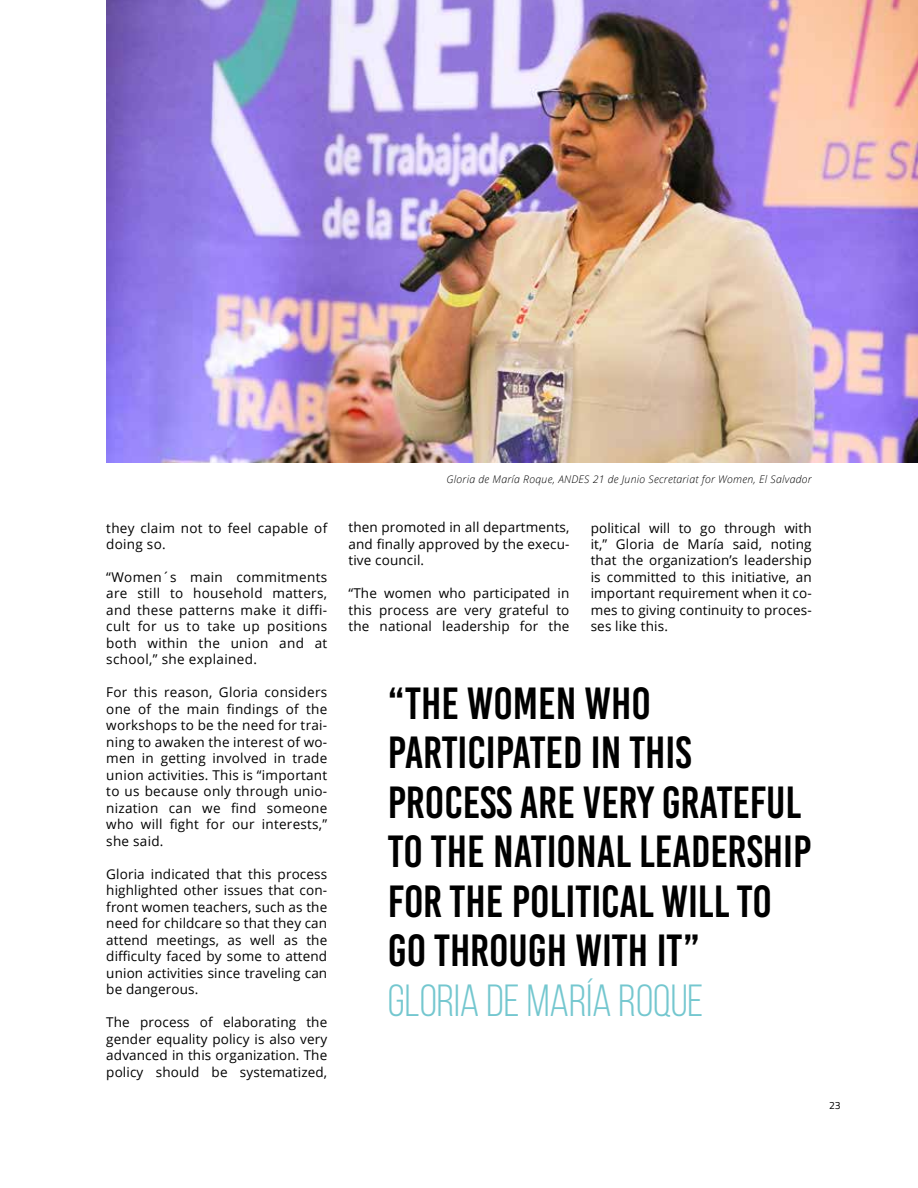
<style>
.page{position:relative;width:918px;height:1188px;background:#fff}
.page>*{position:absolute;margin:0;border:0;box-sizing:border-box;transform-origin:0 0}
.t1{font:45px/49.5px "Bebas Kai";color:#000}
.t2{font:45px "Bebas Neue";color:#74c7cf}
.t3{font:13.5px/16.5px "Open Sans";letter-spacing:.01em;color:#000;text-align:justify}
.t4{font:italic 300 10.5px "Open Sans";letter-spacing:.025em;color:#000}
.t5{font:10.5px "Titillium";color:#000}
</style>
<div class="page">
<img style="left:106px;top:0;width:812px;height:463px">
<p class="t3" style="left:106px;top:519px;width:222px">they claim not to feel capable of doing so.</p>
<p class="t3" style="left:106px;top:568px;width:222px">“Women´s main commitments are still to household matters, and these patterns make it diffi&shy;cult for us to take up positions both within the union and at school,” she explained.</p>
<p class="t3" style="left:106px;top:684px;width:223px">For this reason, Gloria considers one of the main findings of the workshops to be the need for trai&shy;ning to awaken the interest of wo&shy;men in getting involved in trade union activities. This is “important to us because only through unio&shy;nization can we find someone who will fight for our interests,” she said.</p>
<p class="t3" style="left:106px;top:865px;width:222px">Gloria indicated that this process highlighted other issues that con&shy;front women teachers, such as the need for childcare so that they can attend meetings, as well as the difficulty faced by some to attend union activities since traveling can be dangerous.</p>
<p class="t3" style="left:106px;top:1014px;width:222px">The process of elaborating the gender equality policy is also very advanced in this organization. The policy should be systematized,</p>
<p class="t4" style="left:447px;top:472px;width:367px">Gloria de María Roque, ANDES 21 de Junio Secretariat for Women, El Salvador</p>
<p class="t3" style="left:349px;top:519px;width:222px">then promoted in all departments, and finally approved by the execu&shy;tive council.</p>
<p class="t3" style="left:349px;top:585px;width:222px">“The women who participated in this process are very grateful to the national leadership for the</p>
<p class="t3" style="left:591px;top:519px;width:222px">political will to go through with it,” Gloria de María said, noting that the organization’s leadership is committed to this initiative, an important requirement when it co&shy;mes to giving continuity to proces&shy;ses like this.</p>
<h1 class="t1" style="left:388px;top:679px;width:425px">“THE WOMEN WHO<br>PARTICIPATED IN THIS<br>PROCESS ARE VERY GRATEFUL<br>TO THE NATIONAL LEADERSHIP<br>FOR THE POLITICAL WILL TO<br>GO THROUGH WITH IT”</h1>
<h1 class="t2" style="left:388px;top:976px;width:317px">GLORIA DE MARÍA ROQUE</h1>
<p class="t5" style="left:829px;top:1098px;width:13px">23</p>
</div>
